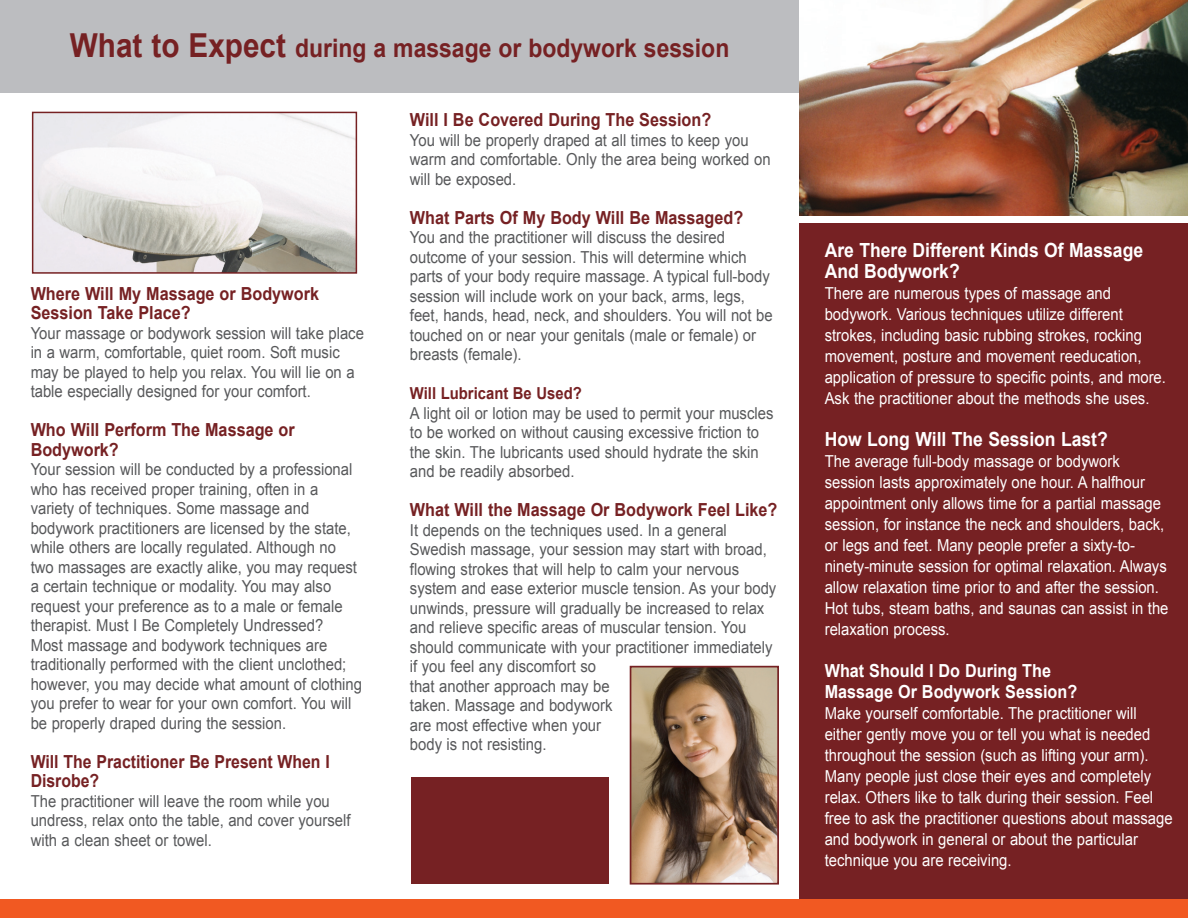
<style>
.page{position:relative;width:1188px;height:918px;background:#fff}
.page>*{position:absolute;margin:0;border:0;box-sizing:border-box;transform-origin:0 0}
.t1{font:700 25.5px "Arial";color:#762123;scale:.9 1}
.t2{font:700 19.5px/21px "Arial";color:#fff;scale:.9 1}
.t3{font:700 18px/19.5px "Arial";color:#762123;scale:.9 1}
.t4{font:700 18px "Arial";color:#fff;scale:.9 1}
.t5{font:700 18px/19.5px "Arial";color:#762123;scale:.88 1}
.t6{font:16.5px/19.5px "Arial";color:#57585a;scale:.9 1}
.t7{font:16.5px/21px "Arial";color:#fff;scale:.9 1}
.t8{font:700 16.5px "Arial";color:#762123;scale:.9 1}
.s1{font-size:33px}
</style>
<div class="page">
<div style="left:0;top:0;width:799px;height:92px;background:#bcbdc0"></div>
<div style="left:800px;top:223px;width:388px;height:695px;background:#762123"></div>
<img style="left:800px;top:0;width:388px;height:216px">
<div style="left:0;top:899px;width:1188px;height:19px;background:#f15922"></div>
<img style="left:35px;top:115px;width:319px;height:156px">
<div style="left:32px;top:112px;width:325px;height:162px;border:2px solid #762123"></div>
<img style="left:633px;top:669px;width:143px;height:213px">
<div style="left:630px;top:666px;width:149px;height:219px;border:2px solid #762123"></div>
<div style="left:411px;top:777px;width:198px;height:107px;background:#762123"></div>
<p class="t1" style="left:70px;top:31px;width:734px"><span class="s1">What to Expect</span> during a massage or bodywork session</p>
<p class="t3" style="left:31px;top:285px;width:322px">Where Will My Massage or Bodywork<br>Session Take Place?</p>
<p class="t6" style="left:31px;top:324px;width:372px">Your massage or bodywork session will take place in a warm, comfortable, quiet room. Soft music may be played to help you relax. You will lie on a table especially designed for your comfort.</p>
<p class="t3" style="left:31px;top:421px;width:295px">Who Will Perform The Massage or<br>Bodywork?</p>
<p class="t6" style="left:31px;top:460px;width:370px">Your session will be conducted by a professional who has received proper training, often in a variety of techniques. Some massage and bodywork practitioners are licensed by the state, while others are locally regulated. Although no two massages are exactly alike, you may request a certain technique or modality. You may also request your preference as to a male or female therapist. Must I Be Completely Undressed?<br>Most massage and bodywork techniques are traditionally performed with the client unclothed; however, you may decide what amount of clothing you prefer to wear for your own comfort. You will be properly draped during the session.</p>
<p class="t5" style="left:31px;top:753px;width:341px">Will The Practitioner Be Present When I<br>Disrobe?</p>
<p class="t6" style="left:31px;top:792px;width:357px">The practitioner will leave the room while you undress, relax onto the table, and cover yourself with a clean sheet or towel.</p>
<p class="t3" style="left:410px;top:111px;width:336px">Will I Be Covered During The Session?</p>
<p class="t6" style="left:410px;top:130px;width:402px">You will be properly draped at all times to keep you warm and comfortable. Only the area being worked on will be exposed.</p>
<p class="t3" style="left:410px;top:208px;width:372px">What Parts Of My Body Will Be Massaged?</p>
<p class="t6" style="left:410px;top:228px;width:405px">You and the practitioner will discuss the desired outcome of your session. This will determine which parts of your body require massage. A typical full-body session will include work on your back, arms, legs, feet, hands, head, neck, and shoulders. You will not be touched on or near your genitals (male or female) or breasts (female).</p>
<p class="t8" style="left:410px;top:382px;width:193px">Will Lubricant Be Used?</p>
<p class="t6" style="left:410px;top:403px;width:405px">A light oil or lotion may be used to permit your muscles to be worked on without causing excessive friction to the skin. The lubricants used should hydrate the skin and be readily absorbed.</p>
<p class="t3" style="left:410px;top:501px;width:410px">What Will the Massage Or Bodywork Feel Like?</p>
<p class="t6" style="left:410px;top:520px;width:409px">It depends on the techniques used. In a general Swedish massage, your session may start with broad, flowing strokes that will help to calm your nervous system and ease exterior muscle tension. As your body unwinds, pressure will gradually be increased to relax and relieve specific areas of muscular tension. You should communicate with your practitioner immediately if you feel any discomfort so<br>that another approach may be<br>taken. Massage and bodywork<br>are most effective when your<br>body is not resisting.</p>
<p class="t2" style="left:825px;top:241px;width:355px">Are There Different Kinds Of Massage<br>And Bodywork?</p>
<p class="t7" style="left:825px;top:283px;width:381px">There are numerous types of massage and bodywork. Various techniques utilize different strokes, including basic rubbing strokes, rocking movement, posture and movement reeducation, application of pressure to specific points, and more.<br>Ask the practitioner about the methods she uses.</p>
<p class="t2" style="left:825px;top:430px;width:316px">How Long Will The Session Last?</p>
<p class="t7" style="left:825px;top:451px;width:384px">The average full-body massage or bodywork session lasts approximately one hour. A halfhour appointment only allows time for a partial massage session, for instance the neck and shoulders, back, or legs and feet. Many people prefer a sixty-to&shy;ninety-minute session for optimal relaxation. Always allow relaxation time prior to and after the session.<br>Hot tubs, steam baths, and saunas can assist in the relaxation process.</p>
<p class="t4" style="left:825px;top:659px;width:253px">What Should I Do During The</p>
<p class="t4" style="left:825px;top:680px;width:282px">Massage Or Bodywork Session?</p>
<p class="t7" style="left:825px;top:703px;width:388px">Make yourself comfortable. The practitioner will either gently move you or tell you what is needed throughout the session (such as lifting your arm).<br>Many people just close their eyes and completely relax. Others like to talk during their session. Feel free to ask the practitioner questions about massage and bodywork in general or about the particular technique you are receiving.</p>
</div>
